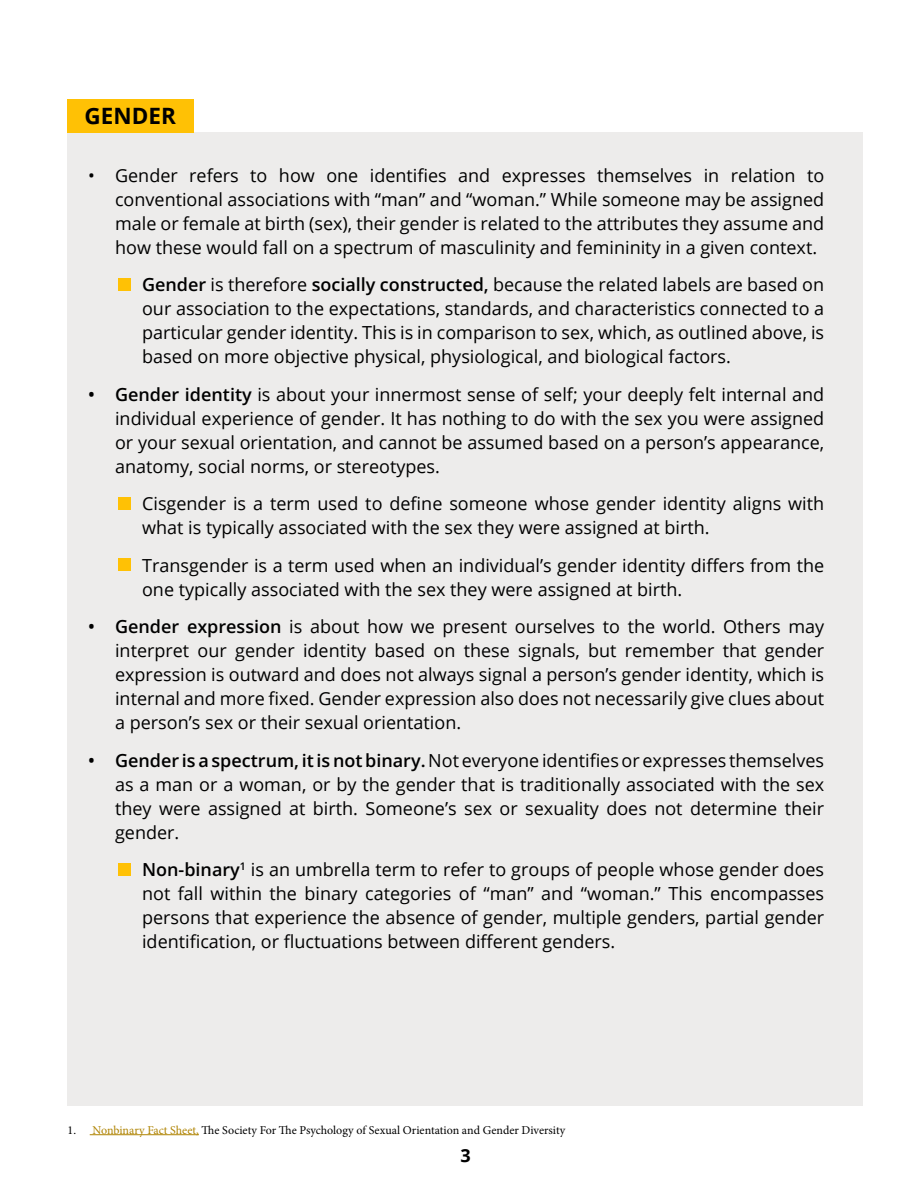
<style>
.page{position:relative;width:918px;height:1188px;background:#fff}
.page>*{position:absolute;margin:0;border:0;box-sizing:border-box;transform-origin:0 0}
.t1{font:700 22.5px "Open Sans";color:#000}
.t2{font:18px/24px "Open Sans";color:#000;text-align:justify}
.t3{font:700 18px "Open Sans";color:#000}
.t4{font:12px "Minion Pro";color:#000}
.s1{font-weight:600}
.s2{color:#af8300}
</style>
<div class="page">
<div style="left:68px;top:132px;width:795px;height:974px;background:#edeceb"></div>
<div style="left:67px;top:99px;width:126px;height:33px;background:#ffc105"></div>
<div style="left:118px;top:279px;width:13px;height:12px;background:#ffc105"></div>
<div style="left:118px;top:497px;width:13px;height:12px;background:#ffc105"></div>
<div style="left:118px;top:558px;width:13px;height:13px;background:#ffc105"></div>
<div style="left:118px;top:863px;width:13px;height:13px;background:#ffc105"></div>
<hr style="left:90px;top:1134px;width:109px;height:1px;background:#af8300">
<p class="t1" style="left:85px;top:100px;width:93px">GENDER</p>
<p class="t2" style="left:115px;top:163px;width:711px;text-indent:-27px">• Gender refers to how one identifies and expresses themselves in relation to conventional associations with “man” and “woman.” While someone may be assigned male or female at birth (sex), their gender is related to the attributes they assume and how these would fall on a spectrum of masculinity and femininity in a given context.</p>
<p class="t2" style="left:142px;top:272px;width:684px"><span class="s1">Gender</span> is therefore <span class="s1">socially constructed,</span> because the related labels are based on our association to the expectations, standards, and characteristics connected to a particular gender identity. This is in comparison to sex, which, as outlined above, is based on more objective physical, physiological, and biological factors.</p>
<p class="t2" style="left:115px;top:382px;width:711px;text-indent:-27px"><span class="s1">• Gender identity</span> is about your innermost sense of self; your deeply felt internal and individual experience of gender. It has nothing to do with the sex you were assigned or your sexual orientation, and cannot be assumed based on a person’s appearance, anatomy, social norms, or stereotypes.</p>
<p class="t2" style="left:142px;top:491px;width:684px">Cisgender is a term used to define someone whose gender identity aligns with what is typically associated with the sex they were assigned at birth.</p>
<p class="t2" style="left:142px;top:553px;width:684px">Transgender is a term used when an individual’s gender identity differs from the one typically associated with the sex they were assigned at birth.</p>
<p class="t2" style="left:115px;top:614px;width:711px;text-indent:-27px"><span class="s1">• Gender expression</span> is about how we present ourselves to the world. Others may interpret our gender identity based on these signals, but remember that gender expression is outward and does not always signal a person’s gender identity, which is internal and more fixed. Gender expression also does not necessarily give clues about a person’s sex or their sexual orientation.</p>
<p class="t2" style="left:115px;top:748px;width:711px;text-indent:-27px"><span class="s1">• Gender is a spectrum, it is not binary.</span> Not everyone identifies or expresses themselves as a man or a woman, or by the gender that is traditionally associated with the sex they were assigned at birth. Someone’s sex or sexuality does not determine their gender.</p>
<p class="t2" style="left:142px;top:857px;width:684px"><span class="s1">Non-binary</span><sup>1</sup> is an umbrella term to refer to groups of people whose gender does not fall within the binary categories of “man” and “woman.” This encompasses persons that experience the absence of gender, multiple genders, partial gender identification, or fluctuations between different genders.</p>
<p class="t4" style="left:68px;top:1122px;width:499px">1. <span class="s2">Nonbinary Fact Sheet,</span> The Society For The Psychology of Sexual Orientation and Gender Diversity</p>
<p class="t3" style="left:461px;top:1143px;width:12px">3</p>
</div>
